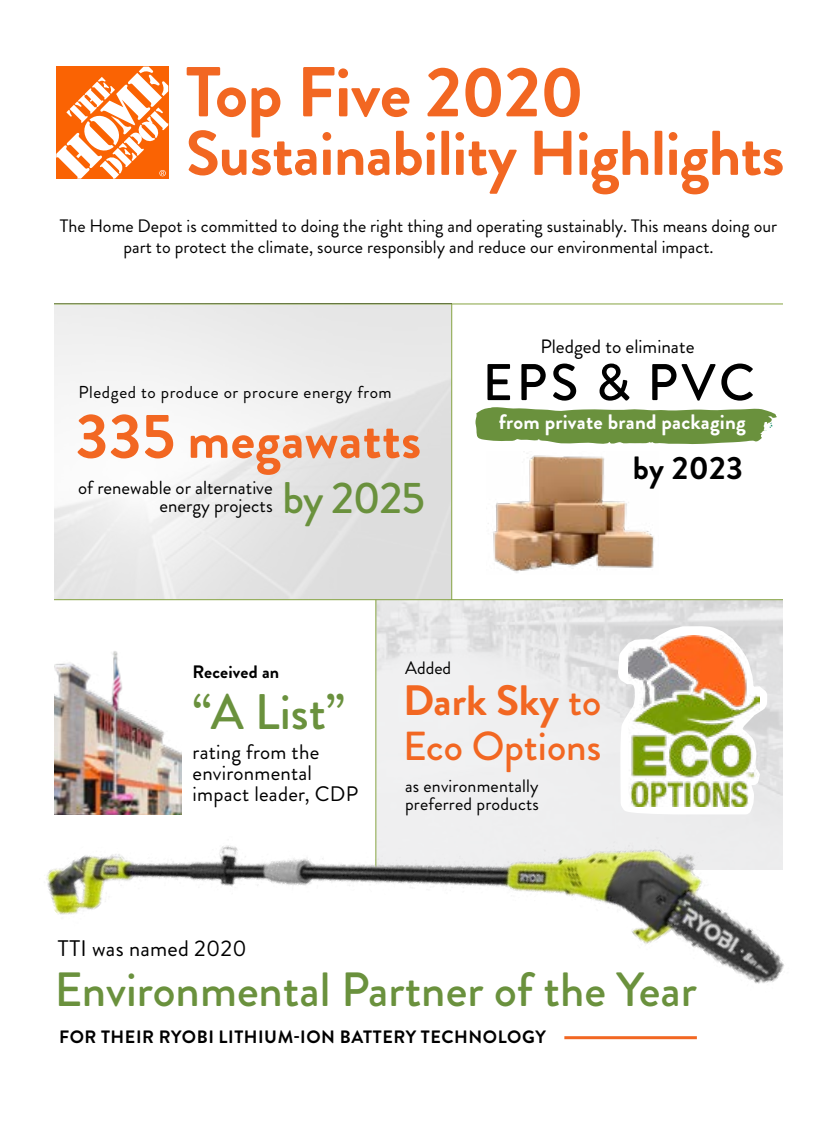
<style>
.page{position:relative;width:837px;height:1134px;background:#fff}
.page>*{position:absolute;margin:0;border:0;box-sizing:border-box;transform-origin:0 0}
.t1{font:700 70.5px "Brandon Grotesque";letter-spacing:-.01em;color:#f26722}
.t2{font:700 63px "Brandon Grotesque";letter-spacing:-.01em;color:#f26722}
.t3{font:700 55.05px "Brandon Grotesque";letter-spacing:.005em;color:#f26722}
.t4{font:500 51.45px "Brandon Grotesque";letter-spacing:.07em;color:#000}
.t5{font:500 49.95px "Brandon Grotesque";color:#6a913d}
.t6{font:500 48px "Brandon Grotesque";color:#6a913d}
.t7{font:500 44.25px "Brandon Grotesque";letter-spacing:-.025em;color:#6a913d}
.t8{font:700 42.45px "Brandon Grotesque";color:#f26722}
.t9{font:500 40.5px "Brandon Grotesque";color:#f26722}
.t10{font:700 32.25px "Brandon Grotesque";letter-spacing:.01em;color:#000}
.t11{font:22.5px "Brandon Grotesque";letter-spacing:.01em;color:#000}
.t12{font:21px/21px "Brandon Grotesque";letter-spacing:.01em;color:#000}
.t13{font:700 21px "Brandon Grotesque";letter-spacing:.01em;color:#fff}
.t14{font:19.35px "Brandon Grotesque";color:#000}
.t15{font:18.9px/18px "Brandon Grotesque";color:#000;text-align:right}
.t16{font:18px/21px "Brandon Grotesque";color:#000;text-align:center}
.t17{font:700 18px "Brandon Grotesque";letter-spacing:.01em;color:#000}
.t18{font:700 17.85px "Brandon Grotesque";letter-spacing:.03em;color:#000}
.t19{font:17.25px "Brandon Grotesque";letter-spacing:.035em;color:#000}
.s1{font-size:63px}
.s2{font-weight:500;font-size:40.5px}
</style>
<div class="page">
<div style="left:54px;top:304px;width:397px;height:295px;background:linear-gradient(to right,#f8f8f8,#dfdfdf)"></div>
<svg style="left:56px;top:67px;width:112px;height:112px"></svg>
<hr style="left:451px;top:304px;width:1px;height:296px;background:#86a442">
<hr style="left:54px;top:304px;width:729px;height:1px;background:#86a442">
<img style="left:46px;top:548px;width:738px;height:492px">
<svg style="left:475px;top:407px;width:302px;height:37px;background:#80a15a"></svg>
<img style="left:486px;top:455px;width:173px;height:120px">
<img style="left:55px;top:650px;width:126px;height:164px">
<h1 class="t1" style="left:186px;top:43px;width:400px">Top Five 2020</h1>
<h2 class="t2" style="left:186px;top:109px;width:600px">Sustainability Highlights</h2>
<p class="t16" style="left:60px;top:216px;width:719px">The Home Depot is committed to doing the right thing and operating sustainably. This means doing our part to protect the climate, source responsibly and reduce our environmental impact.</p>
<p class="t19" style="left:79px;top:380px;width:315px">Pledged to produce or procure energy from</p>
<h3 class="t3" style="left:76px;top:400px;width:347px"><span class="s1">335</span> megawatts</h3>
<p class="t15" style="left:78px;top:479px;width:196px">of renewable or alternative energy projects</p>
<h3 class="t7" style="left:283px;top:467px;width:144px">by 2025</h3>
<p class="t14" style="left:541px;top:333px;width:156px">Pledged to eliminate</p>
<h3 class="t4" style="left:483px;top:347px;width:274px">EPS &amp; PVC</h3>
<p class="t13" style="left:499px;top:407px;width:249px">from private brand packaging</p>
<h3 class="t10" style="left:633px;top:446px;width:112px">by 2023</h3>
<p class="t17" style="left:193px;top:659px;width:88px">Received an</p>
<p class="t16" style="left:405px;top:658px;width:48px">Added</p>
<h3 class="t5" style="left:193px;top:677px;width:154px">“A List”</h3>
<p class="t12" style="left:193px;top:741px;width:167px">rating from the environmental impact leader, CDP</p>
<h3 class="t8" style="left:403px;top:671px;width:200px">Dark Sky <span class="s2">to</span></h3>
<h3 class="t9" style="left:403px;top:719px;width:200px">Eco Options</h3>
<p class="t16" style="left:405px;top:777px;width:135px;line-height:18px;text-align:left">as environmentally preferred products</p>
<p class="t11" style="left:58px;top:933px;width:190px">TTI was named 2020</p>
<h3 class="t6" style="left:54px;top:956px;width:644px">Environmental Partner of the Year</h3>
<p class="t18" style="left:59px;top:1025px;width:488px">FOR THEIR RYOBI LITHIUM-ION BATTERY TECHNOLOGY</p>
</div>
